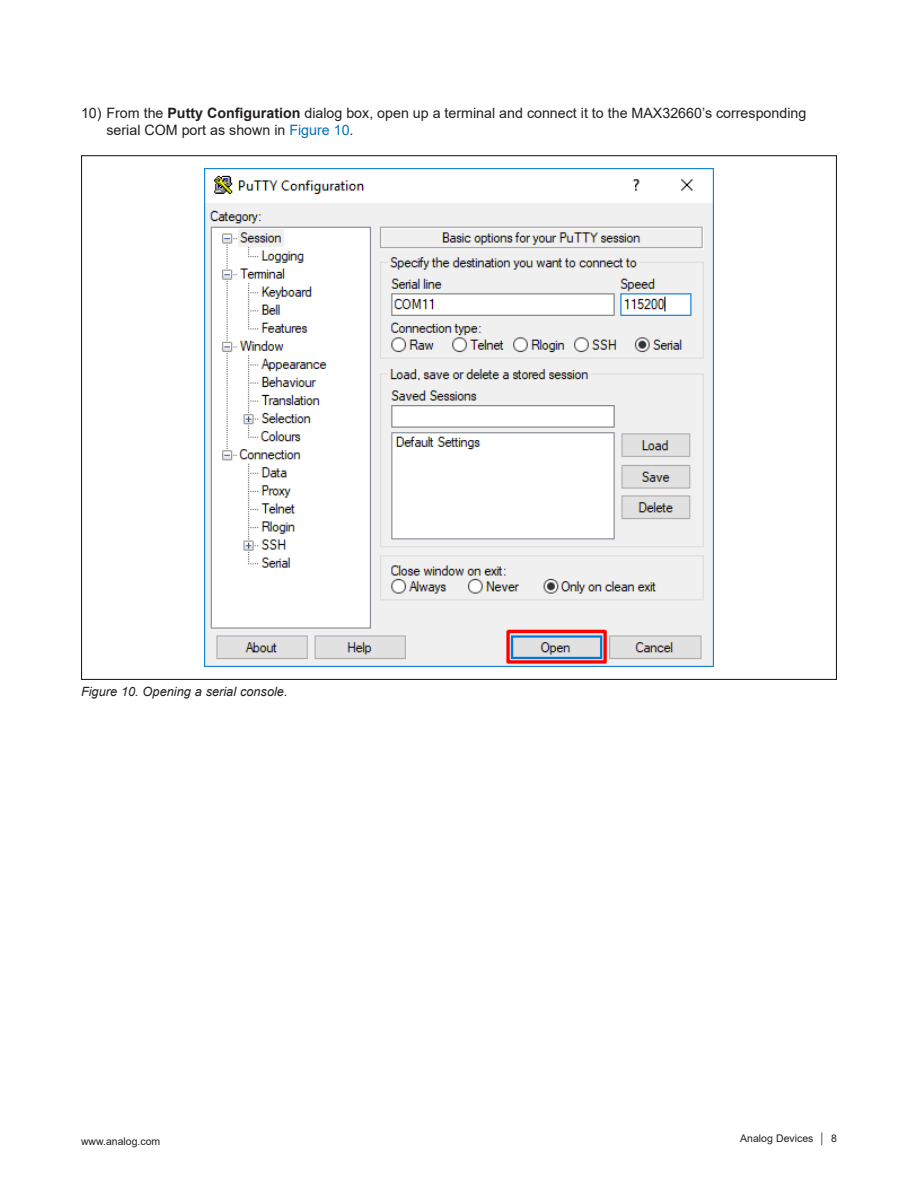
<style>
.page{position:relative;width:918px;height:1188px;background:#fff}
.page>*{position:absolute;margin:0;border:0;box-sizing:border-box;transform-origin:0 0}
.t1{font:14.25px/17.1px "Arial";color:#231f20}
.Caption_-_Figures{font:italic 12.75px "Arial";color:#231f20}
.t2{font:10.5px "Arial";color:#231f20}
.s1{font-weight:700}
.s2{color:#006fb9}
</style>
<div class="page">
<img style="left:205px;top:169px;width:508px;height:497px">
<p class="t1" style="left:106px;top:105px;width:701px;text-indent:-26px">10) From the <span class="s1">Putty Configuration</span> dialog box, open up a terminal and connect it to the MAX32660’s corresponding serial COM port as shown in <span class="s2">Figure 10</span>.</p>
<p class="Caption_-_Figures" style="left:81px;top:683px;width:208px">Figure 10. Opening a serial console.</p>
<p class="t2" style="left:81px;top:1134px;width:81px">www.analog.com</p>
<p class="t2" style="left:740px;top:1131px;width:98px">Analog Devices │ 8</p>
</div>
